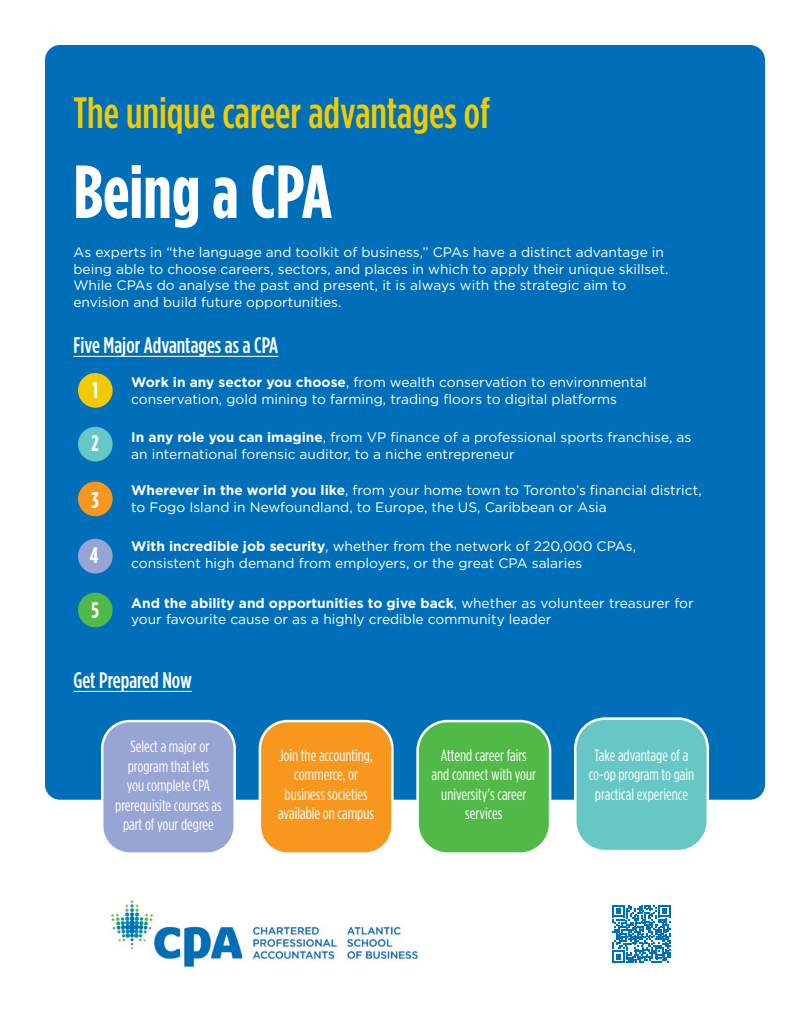
<style>
.page{position:relative;width:810px;height:1035px;background:#fff}
.page>*{position:absolute;margin:0;border:0;box-sizing:border-box;transform-origin:0 0}
.t1{font:700 75px "Gotham Condensed";color:#fff}
.t2{font:500 43.75px "Gotham Condensed";color:#f1cb00}
.t3{font:500 22.5px "Gotham Condensed";color:#fff}
.t4{font:700 22.5px "Gotham Condensed";color:#fff}
.t5{font:16.25px/19.5px "Gotham Condensed";color:#fff;text-align:center}
.t6{font:13.75px/16.5px "Gotham";color:#fff}
.s1{font-weight:700}
</style>
<div class="page">
<div style="left:45px;top:45px;width:720px;height:755px;background:#006fba;border-radius:15px"></div>
<img style="left:111px;top:900px;width:307px;height:68px">
<div style="left:78px;top:373px;width:35px;height:35px;background:#f0cb02;border-radius:50%"></div>
<div style="left:78px;top:427px;width:35px;height:34px;background:#66c7c5;border-radius:50%"></div>
<div style="left:78px;top:482px;width:35px;height:34px;background:#f7971d;border-radius:50%"></div>
<div style="left:78px;top:539px;width:35px;height:34px;background:#98a4d3;border-radius:50%"></div>
<div style="left:78px;top:593px;width:35px;height:34px;background:#51b948;border-radius:50%"></div>
<hr style="left:73px;top:356px;width:205px;height:1px;background:#fff">
<hr style="left:73px;top:691px;width:119px;height:1px;background:#fff">
<div style="left:260px;top:721px;width:132px;height:133px;background:#f7971d;border-radius:28px"></div>
<div style="left:259px;top:720px;width:135px;height:135px;border:2px solid #fff;border-radius:28px"></div>
<div style="left:102px;top:721px;width:133px;height:133px;background:#98a4d3;border-radius:28px"></div>
<div style="left:101px;top:720px;width:135px;height:135px;border:2px solid #fff;border-radius:28px"></div>
<div style="left:418px;top:721px;width:132px;height:133px;background:#51b948;border-radius:30px"></div>
<div style="left:416px;top:720px;width:135px;height:135px;border:2px solid #fff;border-radius:30px"></div>
<div style="left:575px;top:719px;width:133px;height:132px;background:#66c7c5;border-radius:30px"></div>
<div style="left:574px;top:717px;width:135px;height:135px;border:2px solid #fff;border-radius:30px"></div>
<svg style="left:613px;top:905px;width:58px;height:58px"></svg>
<p class="t2" style="left:73px;top:87px;width:418px">The unique career advantages of</p>
<p class="t1" style="left:73px;top:148px;width:260px">Being a CPA</p>
<p class="t6" style="left:73px;top:244px;width:596px">As experts in “the language and toolkit of business,” CPAs have a distinct advantage in being able to choose careers, sectors, and places in which to apply their unique skillset.<br>While CPAs do analyse the past and present, it is always with the strategic aim to envision and build future opportunities.</p>
<p class="t3" style="left:73px;top:332px;width:206px">Five Major Advantages as a CPA</p>
<p class="t4" style="left:92px;top:377px;width:7px">1</p>
<p class="t4" style="left:91px;top:430px;width:9px">2</p>
<p class="t4" style="left:92px;top:487px;width:9px">3</p>
<p class="t4" style="left:90px;top:542px;width:10px">4</p>
<p class="t4" style="left:92px;top:597px;width:9px">5</p>
<p class="t6" style="left:131px;top:374px;width:517px"><span class="s1">Work in any sector you choose</span>, from wealth conservation to environmental conservation, gold mining to farming, trading floors to digital platforms</p>
<p class="t6" style="left:131px;top:429px;width:562px"><span class="s1">In any role you can imagine</span>, from VP finance of a professional sports franchise, as an international forensic auditor, to a niche entrepreneur</p>
<p class="t6" style="left:131px;top:482px;width:572px"><span class="s1">Wherever in the world you like</span>, from your home town to Toronto’s financial district, to Fogo Island in Newfoundland, to Europe, the US, Caribbean or Asia</p>
<p class="t6" style="left:131px;top:538px;width:506px"><span class="s1">With incredible job security</span>, whether from the network of 220,000 CPAs, consistent high demand from employers, or the great CPA salaries</p>
<p class="t6" style="left:131px;top:594px;width:564px"><span class="s1">And the ability and opportunities to give back</span>, whether as volunteer treasurer for your favourite cause or as a highly credible community leader</p>
<p class="t3" style="left:73px;top:667px;width:120px">Get Prepared Now</p>
<p class="t5" style="left:115px;top:737px;width:108px">Select a major or program that lets<br>you complete CPA prerequisite courses as part of your degree</p>
<p class="t5" style="left:432px;top:745px;width:106px">Attend career fairs and connect with your university’s career services</p>
<p class="t5" style="left:589px;top:745px;width:107px">Take advantage of a co-op program to gain practical experience</p>
<p class="t5" style="left:278px;top:745px;width:97px">Join the accounting, commerce, or business societies available on campus</p>
</div>
